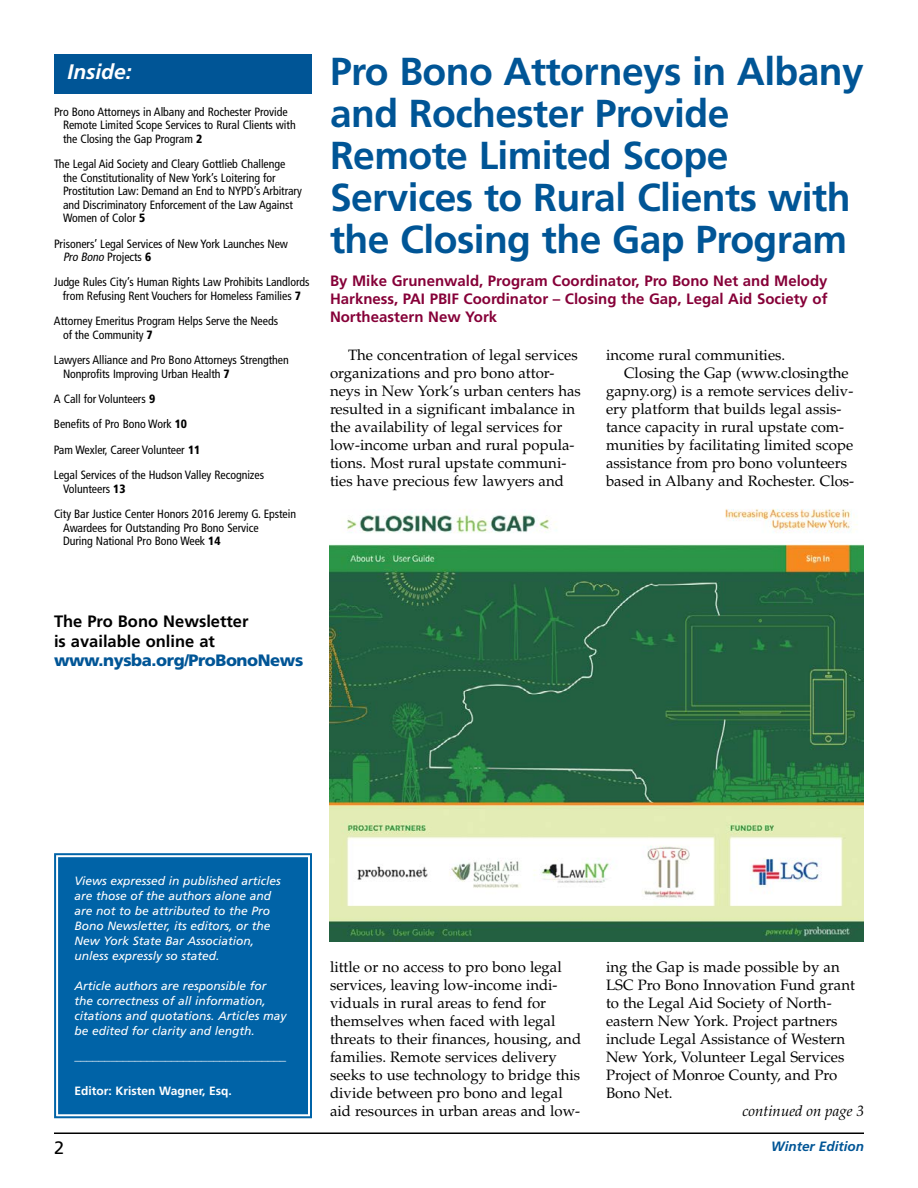
<style>
.page{position:relative;width:918px;height:1188px;background:#fff}
.page>*{position:absolute;margin:0;border:0;box-sizing:border-box;transform-origin:0 0}
.t1{font:700 39px/42px "Frutiger";letter-spacing:-.015em;color:#005596}
.t2{font:italic 700 21px "Frutiger";color:#fff}
.t3{font:18px "Frutiger";color:#000}
.t4{font:700 16.5px/19.5px "Frutiger";color:#000}
.t5{font:900 16.5px "Frutiger";letter-spacing:-.025em;color:#005596}
.t6{font:15px/18px "Palatino";color:#000}
.t7{font:700 15px/18px "Frutiger";color:#860038;text-align:justify}
.t8{font:italic 15px "Palatino";color:#000}
.t9{font:italic 700 13.5px "Frutiger";color:#005596}
.t10{font:condensed 12px/13.5px "Frutiger";letter-spacing:-.005em;color:#000}
.t11{font:italic 12px/15px "Frutiger";color:#fff}
.t12{font:italic 12px "Frutiger";color:#fff;scale:1.06 1}
.t13{font:700 12px "Frutiger";color:#fff}
.s1{font-weight:900}
.s2{font-style:italic}
</style>
<div class="page">
<hr style="left:54px;top:1132px;width:810px;height:2px;background:#000">
<div style="left:54px;top:54px;width:258px;height:39px;background:#005596"></div>
<svg style="left:54px;top:853px;width:258px;height:266px"></svg>
<div style="left:57px;top:856px;width:252px;height:259px;background:#0063a7"></div>
<img style="left:330px;top:509px;width:534px;height:432px">
<h2 class="t2" style="left:68px;top:59px;width:66px">Inside:</h2>
<p class="t10" style="left:63px;top:105px;width:234px;text-indent:-9px">Pro Bono Attorneys in Albany and Rochester Provide<br>Remote Limited Scope Services to Rural Clients with the Closing the Gap Program <span class="s1">2</span></p>
<p class="t10" style="left:63px;top:157px;width:240px;text-indent:-9px">The Legal Aid Society and Cleary Gottlieb Challenge the Constitutionality of New York’s Loitering for Prostitution Law: Demand an End to NYPD’s Arbitrary and Discriminatory Enforcement of the Law Against Women of Color <span class="s1">5</span></p>
<p class="t10" style="left:63px;top:237px;width:227px;text-indent:-9px">Prisoners’ Legal Services of New York Launches New<br><span class="s2">Pro Bono</span> Projects <span class="s1">6</span></p>
<p class="t10" style="left:54px;top:276px;width:257px;text-align:center">Judge Rules City’s Human Rights Law Prohibits Landlords from Refusing Rent Vouchers for Homeless Families <span class="s1">7</span></p>
<p class="t10" style="left:63px;top:314px;width:217px;text-indent:-9px">Attorney Emeritus Program Helps Serve the Needs of the Community <span class="s1">7</span></p>
<p class="t10" style="left:63px;top:353px;width:227px;text-indent:-9px">Lawyers Alliance and Pro Bono Attorneys Strengthen<br>Nonprofits Improving Urban Health <span class="s1">7</span></p>
<p class="t10" style="left:54px;top:386px;width:212px;line-height:25.3px">A Call for Volunteers <span class="s1">9<br></span>Benefits of Pro Bono Work <span class="s1">10<br></span>Pam Wexler, Career Volunteer <span class="s1">11<br></span>Legal Services of the Hudson Valley Recognizes</p>
<p class="t10" style="left:54px;top:476px;width:244px;line-height:25.3px;text-indent:9px">Volunteers <span class="s1">13<br></span>City Bar Justice Center Honors 2016 Jeremy G. Epstein</p>
<p class="t10" style="left:63px;top:521px;width:197px">Awardees for Outstanding Pro Bono Service<br>During National Pro Bono Week <span class="s1">14</span></p>
<h1 class="t1" style="left:330px;top:50px;width:535px">Pro Bono Attorneys in Albany and Rochester Provide<br>Remote Limited Scope<br>Services to Rural Clients with the Closing the Gap Program</h1>
<p class="t7" style="left:330px;top:272px;width:499px">By Mike Grunenwald, Program Coordinator, Pro Bono Net and Melody Harkness, PAI PBIF Coordinator – Closing the Gap, Legal Aid Society of Northeastern New York</p>
<p class="t6" style="left:330px;top:346px;width:252px;text-indent:18px">The concentration of legal services organizations and pro bono attor&shy;neys in New York’s urban centers has resulted in a significant imbalance in the availability of legal services for low-income urban and rural popula&shy;tions. Most rural upstate communi&shy;ties have precious few lawyers and</p>
<p class="t6" style="left:606px;top:346px;width:181px">income rural communities.</p>
<p class="t6" style="left:624px;top:364px;width:226px">Closing the Gap (www.closingthe</p>
<p class="t6" style="left:606px;top:382px;width:249px">gapny.org) is a remote services deliv-</p>
<p class="t6" style="left:606px;top:400px;width:237px">ery platform that builds legal assis-</p>
<p class="t6" style="left:606px;top:418px;width:240px">tance capacity in rural upstate com-</p>
<p class="t6" style="left:606px;top:436px;width:249px">munities by facilitating limited scope</p>
<p class="t6" style="left:606px;top:454px;width:243px">assistance from pro bono volunteers</p>
<p class="t6" style="left:606px;top:472px;width:250px">based in Albany and Rochester. Clos-</p>
<p class="t4" style="left:54px;top:612px;width:196px">The Pro Bono Newsletter is available online at</p>
<p class="t5" style="left:54px;top:651px;width:251px">www.nysba.org/ProBonoNews</p>
<p class="t11" style="left:74px;top:873px;width:208px">Views expressed in published articles are those of the authors alone and are not to be attributed to the Pro Bono Newsletter, its editors, or the New York State Bar Association, unless expressly so stated.</p>
<p class="t11" style="left:74px;top:978px;width:214px">Article authors are responsible for the correctness of all information, citations and quotations. Articles may be edited for clarity and length.</p>
<p class="t12" style="left:74px;top:1049px;width:201px">___________________________________</p>
<p class="t13" style="left:74px;top:1084px;width:159px">Editor: Kristen Wagner, Esq.</p>
<p class="t6" style="left:330px;top:958px;width:253px">little or no access to pro bono legal services, leaving low-income indi&shy;viduals in rural areas to fend for themselves when faced with legal threats to their finances, housing, and families. Remote services delivery seeks to use technology to bridge this divide between pro bono and legal aid resources in urban areas and low-</p>
<p class="t6" style="left:606px;top:958px;width:250px">ing the Gap is made possible by an<br>LSC Pro Bono Innovation Fund grant to the Legal Aid Society of North&shy;eastern New York. Project partners include Legal Assistance of Western<br>New York, Volunteer Legal Services<br>Project of Monroe County, and Pro<br>Bono Net.</p>
<p class="t8" style="left:742px;top:1102px;width:123px">continued on page 3</p>
<p class="t3" style="left:54px;top:1137px;width:12px">2</p>
<p class="t9" style="left:771px;top:1139px;width:94px">Winter Edition</p>
</div>
